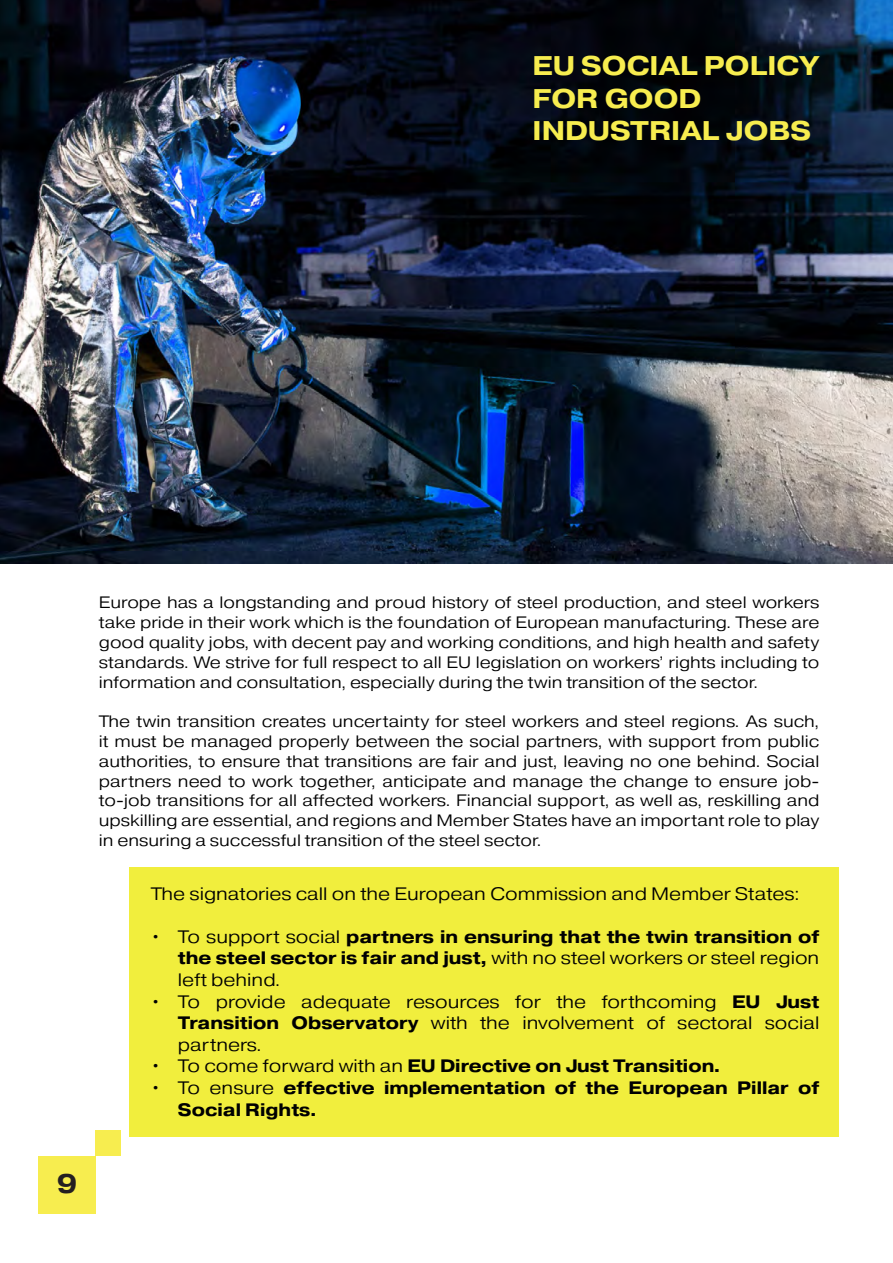
<style>
.page{position:relative;width:893px;height:1263px;background:#fff}
.page>*{position:absolute;margin:0;border:0;box-sizing:border-box;transform-origin:0 0}
.t1{font:700 27px/32.4px "Pragmatica Ext";color:#f7ed4f}
.t2{font:700 27px "Pragmatica Ext";color:#241f21}
.t3{font:700 18px/21.6px "Pragmatica Ext";color:#000001;text-align:justify}
.t4{font:300 18px/21.6px "Pragmatica Ext";color:#000001;text-align:justify}
.t5{font:300 16.5px/19.8px "Pragmatica Ext";color:#000;text-align:justify}
.s1{font-weight:300}
.s2{font-weight:700}
</style>
<div class="page">
<img style="left:0;top:0;width:893px;height:564px">
<div style="left:38px;top:1156px;width:57px;height:57px;background:#f7ed4f"></div>
<div style="left:95px;top:1130px;width:26px;height:26px;background:#f7ed4f"></div>
<div style="left:129px;top:867px;width:710px;height:270px;background:#f1ee3d"></div>
<h1 class="t1" style="left:533px;top:49px;width:288px">EU SOCIAL POLICY<br>FOR GOOD<br>INDUSTRIAL JOBS</h1>
<h1 class="t2" style="left:57px;top:1166px;width:22px">9</h1>
<p class="t5" style="left:99px;top:593px;width:722px">Europe has a longstanding and proud history of steel production, and steel workers take pride in their work which is the foundation of European manufacturing. These are good quality jobs, with decent pay and working conditions, and high health and safety standards. We strive for full respect to all EU legislation on workers’ rights including to information and consultation, especially during the twin transition of the sector.</p>
<p class="t5" style="left:99px;top:711px;width:722px">The twin transition creates uncertainty for steel workers and steel regions. As such, it must be managed properly between the social partners, with support from public authorities, to ensure that transitions are fair and just, leaving no one behind. Social partners need to work together, anticipate and manage the change to ensure job&shy;to-job transitions for all affected workers. Financial support, as well as, reskilling and upskilling are essential, and regions and Member States have an important role to play in ensuring a successful transition of the steel sector.</p>
<p class="t4" style="left:151px;top:882px;width:650px">The signatories call on the European Commission and Member States:</p>
<p class="t3" style="left:178px;top:925px;width:643px;text-indent:-27px"><span class="s1">• To support social</span> partners in ensuring that the twin transition of the steel sector is fair and just, <span class="s1">with no steel workers or steel region left behind.</span></p>
<p class="t4" style="left:178px;top:990px;width:643px;text-indent:-27px">• To provide adequate resources for the forthcoming <span class="s2">EU Just Transition Observatory</span> with the involvement of sectoral social partners.</p>
<p class="t3" style="left:151px;top:1055px;width:571px"><span class="s1">• To come forward with an</span> EU Directive on Just Transition.</p>
<p class="t3" style="left:178px;top:1077px;width:643px;text-indent:-27px"><span class="s1">• To ensure</span> effective implementation of the European Pillar of<br>Social Rights.</p>
</div>
